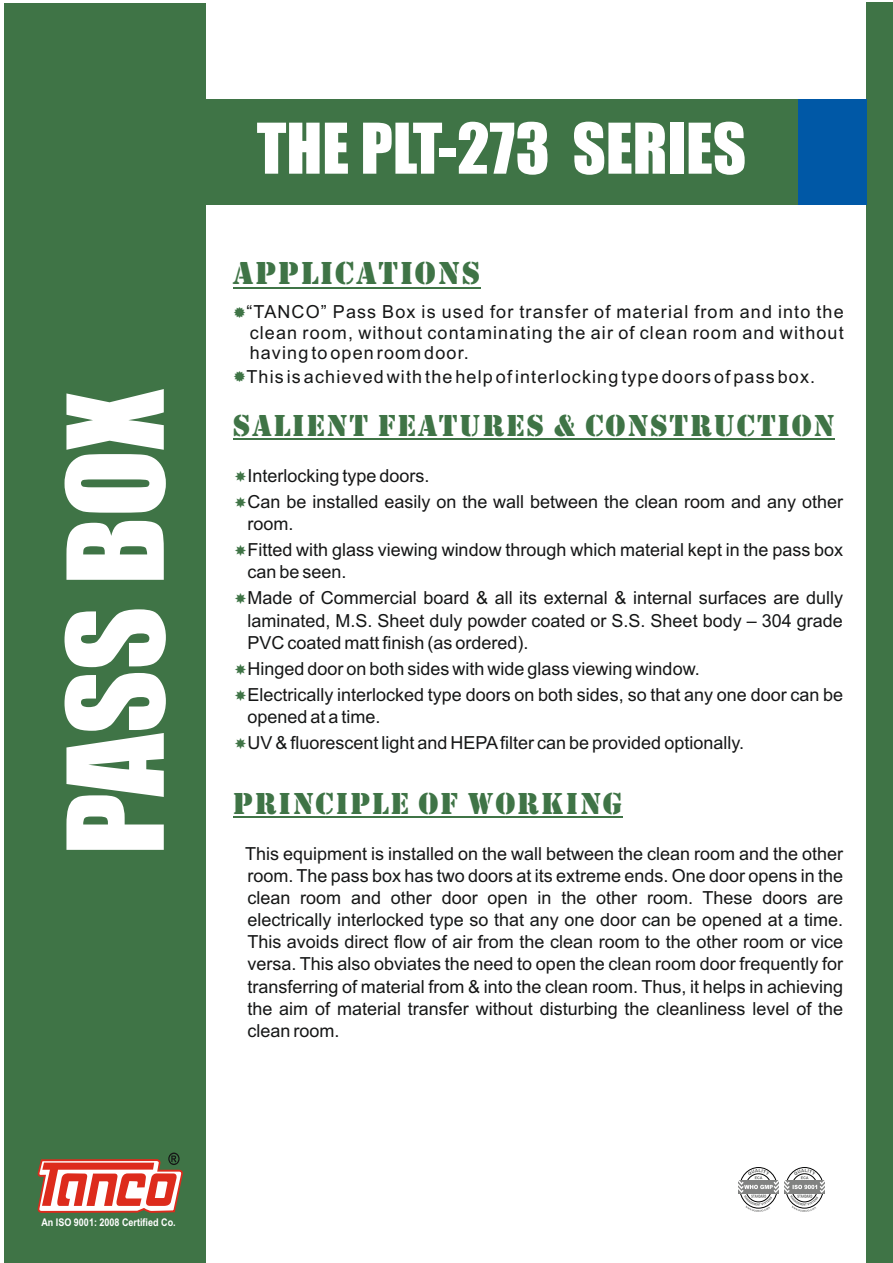
<style>
.page{position:relative;width:893px;height:1263px;background:#fff}
.page>*{position:absolute;margin:0;border:0;box-sizing:border-box;transform-origin:0 0}
.t1{font:123px "Impact";color:#fff}
.t2{font:64.5px "Impact";color:#fff}
.t3{font:33px "Stencil";letter-spacing:.055em;color:#3f7446}
.t4{font:31.5px "Stencil";letter-spacing:.055em;color:#3f7446}
.t5{font:18px/22px "Arial";color:#151616}
.t6{font:18px "Arial";letter-spacing:.06em;color:#151616}
.t7{font:700 10.65px "Arial";color:#fff;scale:.85 1}
</style>
<div class="page">
<div style="left:4px;top:3px;width:201px;height:1260px;background:#3f7446"></div>
<div style="left:194px;top:100px;width:696px;height:105px;background:#3f7446"></div>
<div style="left:866px;top:2px;width:27px;height:1261px;background:#3f7446"></div>
<div style="left:798px;top:100px;width:68px;height:105px;background:#0058a6"></div>
<svg style="left:37px;top:1152px;width:146px;height:61px"></svg>
<svg style="left:785px;top:1167px;width:39px;height:41px"></svg>
<svg style="left:739px;top:1167px;width:39px;height:41px"></svg>
<svg style="left:738px;top:1169px;width:87px;height:43px"></svg>
<hr style="left:233px;top:287px;width:247px;height:2px;background:#3f7446">
<hr style="left:233px;top:438px;width:602px;height:2px;background:#3f7446">
<hr style="left:233px;top:816px;width:389px;height:2px;background:#3f7446">
<h1 class="t1" style="left:66px;top:855px;width:466px;rotate:-90deg">PASS BOX</h1>
<h2 class="t2" style="left:257px;top:123px;width:491px">THE PLT-273 SERIES</h2>
<h3 class="t3" style="left:233px;top:254px;width:249px">APPLICATIONS</h3>
<p class="t5" style="left:246px;top:304px;width:599px;line-height:20.1px;text-align:justify">“TANCO” Pass Box is used for transfer of material from and into the clean room, without contaminating the air of clean room and without having to open room door.</p>
<p class="t6" style="left:246px;top:370px;width:570px">This is achieved with the help of interlocking type doors of pass box.</p>
<h3 class="t4" style="left:233px;top:406px;width:603px">SALIENT FEATURES &amp; CONSTRUCTION</h3>
<p class="t5" style="left:247px;top:464px;width:597px;line-height:26.1px">Interlocking type doors.<br>Can be installed easily on the wall between the clean room and any other</p>
<p class="t5" style="left:247px;top:512px;width:597px;line-height:26.1px">room.<br>Fitted with glass viewing window through which material kept in the pass box</p>
<p class="t5" style="left:247px;top:560px;width:597px;line-height:26.1px">can be seen.<br>Made of Commercial board &amp; all its external &amp; internal surfaces are dully</p>
<p class="t5" style="left:247px;top:611px;width:597px">laminated, M.S. Sheet duly powder coated or S.S. Sheet body – 304 grade<br>PVC coated matt finish (as ordered).</p>
<p class="t5" style="left:247px;top:657px;width:597px;line-height:26.1px">Hinged door on both sides with wide glass viewing window.<br>Electrically interlocked type doors on both sides, so that any one door can be</p>
<p class="t5" style="left:247px;top:705px;width:498px;line-height:26.1px">opened at a time.<br>UV &amp; fluorescent light and HEPAfilter can be provided optionally.</p>
<h3 class="t4" style="left:233px;top:784px;width:391px">PRINCIPLE OF WORKING</h3>
<p class="t5" style="left:245px;top:844px;width:600px;text-align:justify">This equipment is installed on the wall between the clean room and the other room. The pass box has two doors at its extreme ends. One door opens in the clean room and other door open in the other room. These doors are electrically interlocked type so that any one door can be opened at a time.<br>This avoids direct flow of air from the clean room to the other room or vice versa. This also obviates the need to open the clean room door frequently for transferring of material from &amp; into the clean room. Thus, it helps in achieving the aim of material transfer without disturbing the cleanliness level of the clean room.</p>
<p class="t7" style="left:41px;top:1218px;width:160px">An ISO 9001: 2008 Certified Co.</p>
</div>
